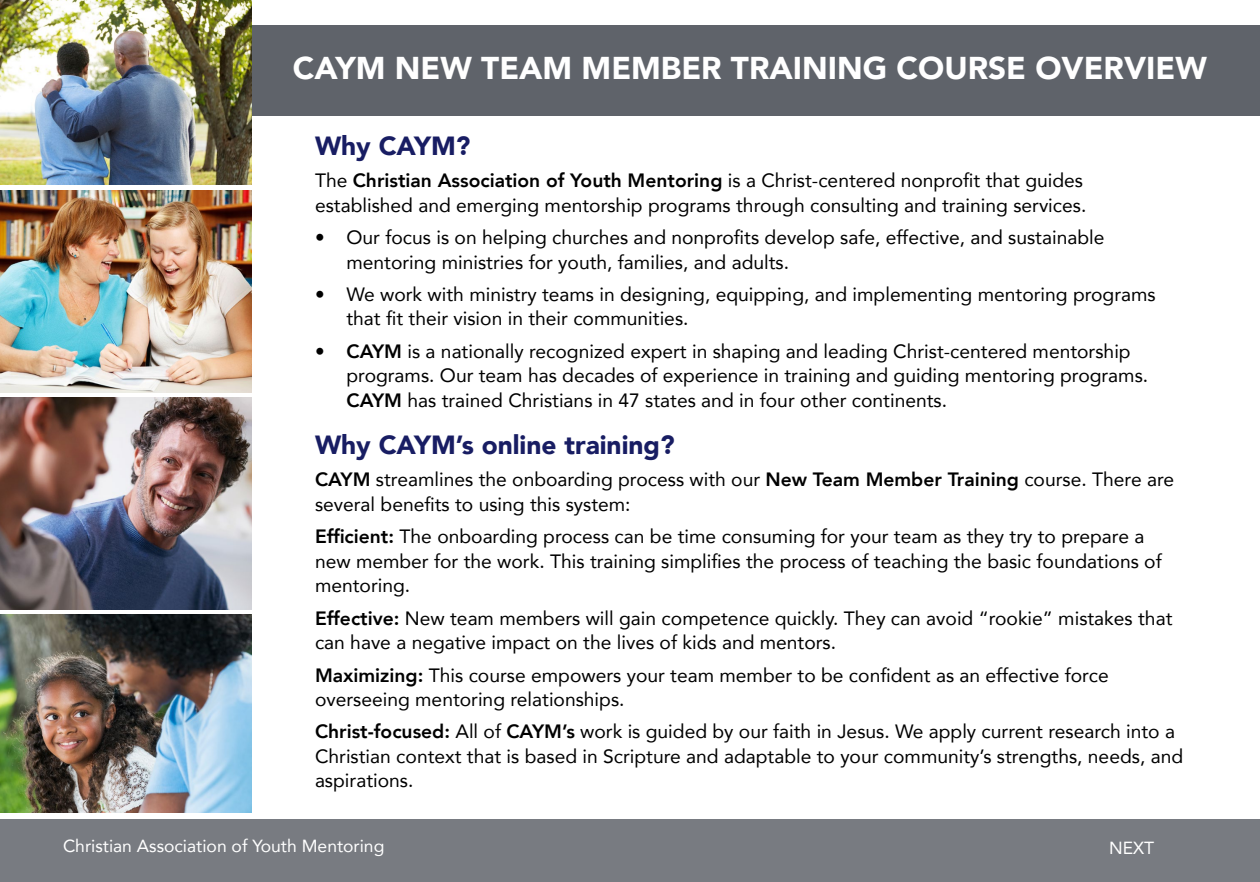
<style>
.page{position:relative;width:1260px;height:882px;background:#fff}
.page>*{position:absolute;margin:0;border:0;box-sizing:border-box;transform-origin:0 0}
.t1{font:900 31.5px "Avenir";color:#fff}
.t2{font:900 26.25px "Avenir";color:#181d63}
.t3{font:19.25px/24.5px "Avenir";color:#000}
.t4{font:17.5px "Avenir";color:#fff}
.s1{font-weight:800}
</style>
<div class="page">
<div style="left:0;top:819px;width:1260px;height:63px;background:#787b81"></div>
<img style="left:0;top:0;width:252px;height:185px">
<img style="left:0;top:190px;width:252px;height:202px">
<img style="left:0;top:397px;width:252px;height:212px">
<img style="left:0;top:615px;width:252px;height:198px">
<div style="left:252px;top:25px;width:1008px;height:91px;background:#5f636a"></div>
<h1 class="t1" style="left:293px;top:41px;width:915px">CAYM NEW TEAM MEMBER TRAINING COURSE OVERVIEW</h1>
<h2 class="t2" style="left:315px;top:123px;width:157px">Why CAYM?</h2>
<p class="t3" style="left:315px;top:168px;width:773px">The <span class="s1">Christian Association of Youth Mentoring</span> is a Christ-centered nonprofit that guides established and emerging mentorship programs through consulting and training services.</p>
<p class="t3" style="left:346px;top:225px;width:760px;text-indent:-31px">• Our focus is on helping churches and nonprofits develop safe, effective, and sustainable mentoring ministries for youth, families, and adults.</p>
<p class="t3" style="left:346px;top:281px;width:811px;text-indent:-31px">• We work with ministry teams in designing, equipping, and implementing mentoring programs that fit their vision in their communities.</p>
<p class="t3" style="left:346px;top:338px;width:803px;text-indent:-31px"><span class="s1">• CAYM</span> is a nationally recognized expert in shaping and leading Christ-centered mentorship programs. Our team has decades of experience in training and guiding mentoring programs.<br><span class="s1">CAYM</span> has trained Christians in 47 states and in four other continents.</p>
<h2 class="t2" style="left:315px;top:422px;width:361px">Why CAYM’s online training?</h2>
<p class="t3" style="left:315px;top:467px;width:861px"><span class="s1">CAYM</span> streamlines the onboarding process with our <span class="s1">New Team Member Training</span> course. There are several benefits to using this system:</p>
<p class="t3" style="left:315px;top:524px;width:848px"><span class="s1">Efficient:</span> The onboarding process can be time consuming for your team as they try to prepare a new member for the work. This training simplifies the process of teaching the basic foundations of mentoring.</p>
<p class="t3" style="left:315px;top:605px;width:859px"><span class="s1">Effective:</span> New team members will gain competence quickly. They can avoid “rookie” mistakes that can have a negative impact on the lives of kids and mentors.</p>
<p class="t3" style="left:315px;top:662px;width:795px"><span class="s1">Maximizing:</span> This course empowers your team member to be confident as an effective force overseeing mentoring relationships.</p>
<p class="t3" style="left:315px;top:719px;width:870px"><span class="s1">Christ-focused:</span> All of <span class="s1">CAYM’s</span> work is guided by our faith in Jesus. We apply current research into a<br>Christian context that is based in Scripture and adaptable to your community’s strengths, needs, and aspirations.</p>
<p class="t4" style="left:63px;top:832px;width:323px">Christian Association of Youth Mentoring</p>
<p class="t4" style="left:1109px;top:834px;width:47px">NEXT</p>
</div>
